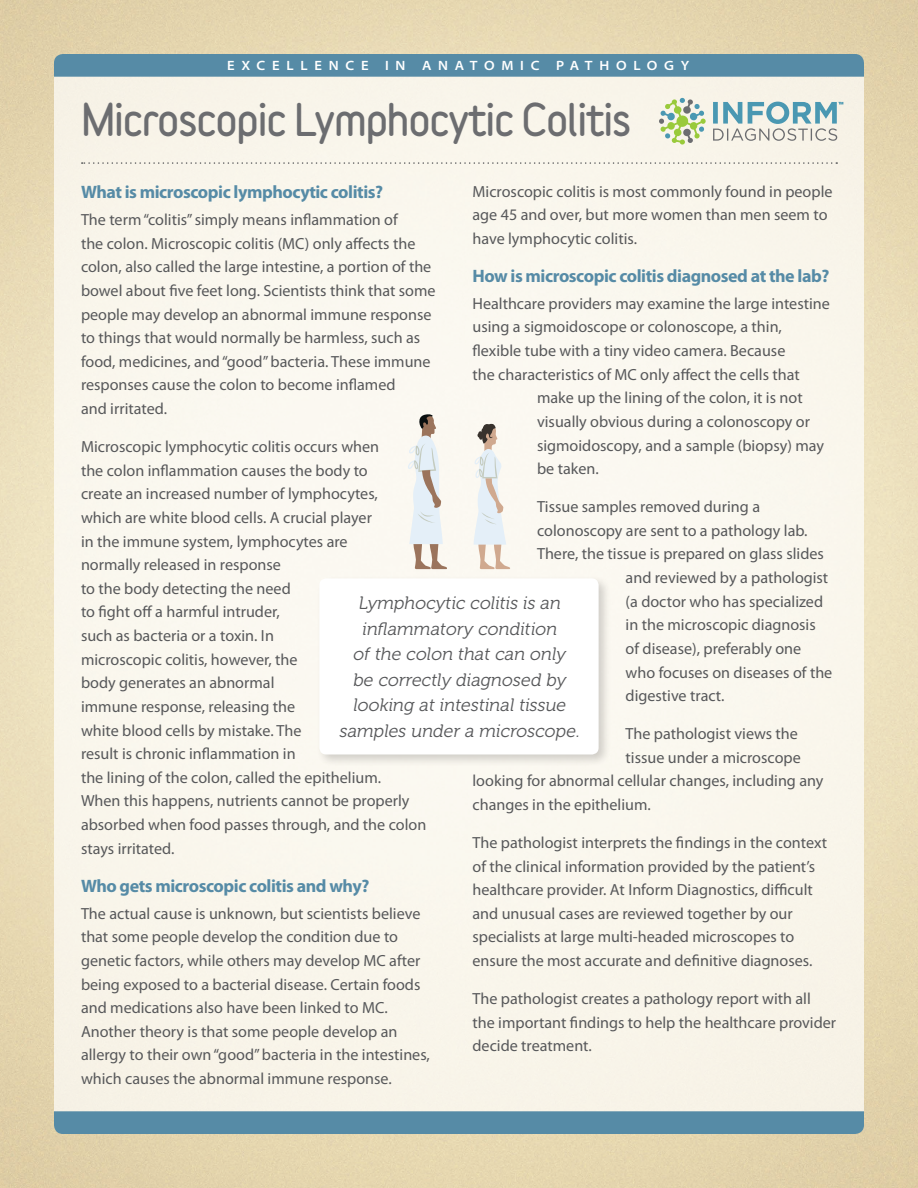
<style>
.page{position:relative;width:918px;height:1188px;background:#fff}
.page>*{position:absolute;margin:0;border:0;box-sizing:border-box;transform-origin:0 0}
.t1{font:900 40.5px "Variable";letter-spacing:-.03em;color:#6c6d70}
.Body_Copy{font:italic 18px/25.5px "Museo 300";color:#57585a;text-align:center}
.Subhead{font:700 18px "Myriad Pro";letter-spacing:-.025em;color:#568ba6}
.Body_Copy-2{font:16.2px/23.7px "Myriad Pro";color:#57585a}
.t2{font:600 semi-expanded 13.5px "Myriad Pro";letter-spacing:.5em;color:#fff}
</style>
<div class="page">
<div style="left:54px;top:54px;width:810px;height:1080px;background:#faf6ed;border-radius:14px"></div>
<div style="left:54px;top:54px;width:810px;height:23px;background:#568ba6"></div>
<svg style="left:82px;top:162px;width:755px;height:2px"></svg>
<div style="left:54px;top:1111px;width:810px;height:23px;background:#568ba6"></div>
<svg style="left:408px;top:414px;width:39px;height:155px"></svg>
<svg style="left:474px;top:424px;width:36px;height:145px"></svg>
<div style="left:316px;top:575px;width:296px;height:193px;background:#231f20;opacity:.2"></div>
<div style="left:319px;top:578px;width:280px;height:176px;background:#fff;border-radius:7px"></div>
<svg style="left:659px;top:98px;width:47px;height:47px"></svg>
<svg style="left:713px;top:102px;width:130px;height:39px"></svg>
<p class="t2" style="left:227px;top:58px;width:464px">EXCELLENCE IN ANATOMIC PATHOLOGY</p>
<p class="t1" style="left:81px;top:89px;width:552px">Microscopic Lymphocytic Colitis</p>
<p class="Body_Copy-2" style="left:472px;top:179px;width:362px">Microscopic colitis is most commonly found in people age 45 and over, but more women than men seem to have lymphocytic colitis.</p>
<p class="Subhead" style="left:472px;top:264px;width:358px">How is microscopic colitis diagnosed at the lab?</p>
<p class="Body_Copy-2" style="left:472px;top:291px;width:359px">Healthcare providers may examine the large intestine</p>
<p class="Body_Copy-2" style="left:472px;top:315px;width:311px">using a sigmoidoscope or colonoscope, a thin,</p>
<p class="Body_Copy-2" style="left:472px;top:339px;width:314px">flexible tube with a tiny video camera. Because</p>
<p class="Body_Copy-2" style="left:472px;top:362px;width:329px">the characteristics of MC only affect the cells that</p>
<p class="Body_Copy-2" style="left:537px;top:386px;width:267px">make up the lining of the colon, it is not</p>
<p class="Body_Copy-2" style="left:537px;top:409px;width:274px">visually obvious during a colonoscopy or</p>
<p class="Body_Copy-2" style="left:537px;top:433px;width:288px">sigmoidoscopy, and a sample (biopsy) may</p>
<p class="Body_Copy-2" style="left:537px;top:457px;width:63px">be taken.</p>
<p class="Body_Copy-2" style="left:537px;top:495px;width:225px">Tissue samples removed during a</p>
<p class="Body_Copy-2" style="left:537px;top:518px;width:272px">colonoscopy are sent to a pathology lab.</p>
<p class="Body_Copy-2" style="left:537px;top:542px;width:288px">There, the tissue is prepared on glass slides</p>
<p class="Body_Copy-2" style="left:626px;top:566px;width:204px">and reviewed by a pathologist</p>
<p class="Body_Copy-2" style="left:626px;top:589px;width:199px">(a doctor who has specialized</p>
<p class="Body_Copy-2" style="left:626px;top:613px;width:192px">in the microscopic diagnosis</p>
<p class="Body_Copy-2" style="left:626px;top:636px;width:177px">of disease), preferably one</p>
<p class="Body_Copy-2" style="left:626px;top:660px;width:208px">who focuses on diseases of the</p>
<p class="Body_Copy-2" style="left:626px;top:684px;width:100px">digestive tract.</p>
<p class="Body_Copy-2" style="left:626px;top:722px;width:174px">The pathologist views the</p>
<p class="Body_Copy-2" style="left:626px;top:745px;width:177px">tissue under a microscope</p>
<p class="Body_Copy-2" style="left:472px;top:769px;width:352px">looking for abnormal cellular changes, including any</p>
<p class="Body_Copy-2" style="left:472px;top:792px;width:180px">changes in the epithelium.</p>
<p class="Body_Copy-2" style="left:472px;top:830px;width:356px">The pathologist interprets the findings in the context of the clinical information provided by the patient’s healthcare provider. At Inform Diagnostics, difficult and unusual cases are reviewed together by our specialists at large multi-headed microscopes to ensure the most accurate and definitive diagnoses.</p>
<p class="Body_Copy-2" style="left:472px;top:986px;width:365px">The pathologist creates a pathology report with all the important findings to help the healthcare provider decide treatment.</p>
<p class="Subhead" style="left:81px;top:180px;width:304px">What is microscopic lymphocytic colitis?</p>
<p class="Body_Copy-2" style="left:81px;top:208px;width:356px">The term “colitis” simply means inflammation of<br>the colon. Microscopic colitis (MC) only affects the colon, also called the large intestine, a portion of the bowel about five feet long. Scientists think that some people may develop an abnormal immune response to things that would normally be harmless, such as food, medicines, and “good” bacteria. These immune responses cause the colon to become inflamed<br>and irritated.</p>
<p class="Body_Copy-2" style="left:81px;top:434px;width:347px">Microscopic lymphocytic colitis occurs when<br>the colon inflammation causes the body to<br>create an increased number of lymphocytes,<br>which are white blood cells. A crucial player<br>in the immune system, lymphocytes are<br>normally released in response<br>to the body detecting the need<br>to fight off a harmful intruder,<br>such as bacteria or a toxin. In<br>microscopic colitis, however, the<br>body generates an abnormal<br>immune response, releasing the<br>white blood cells by mistake. The<br>result is chronic inflammation in<br>the lining of the colon, called the epithelium.<br>When this happens, nutrients cannot be properly absorbed when food passes through, and the colon stays irritated.</p>
<p class="Subhead" style="left:81px;top:874px;width:290px">Who gets microscopic colitis and why?</p>
<p class="Body_Copy-2" style="left:81px;top:901px;width:350px">The actual cause is unknown, but scientists believe that some people develop the condition due to genetic factors, while others may develop MC after being exposed to a bacterial disease. Certain foods and medications also have been linked to MC.<br>Another theory is that some people develop an allergy to their own “good” bacteria in the intestines, which causes the abnormal immune response.</p>
<p class="Body_Copy" style="left:339px;top:591px;width:245px">Lymphocytic colitis is an inflammatory condition<br>of the colon that can only be correctly diagnosed by looking at intestinal tissue samples under a microscope.</p>
</div>
